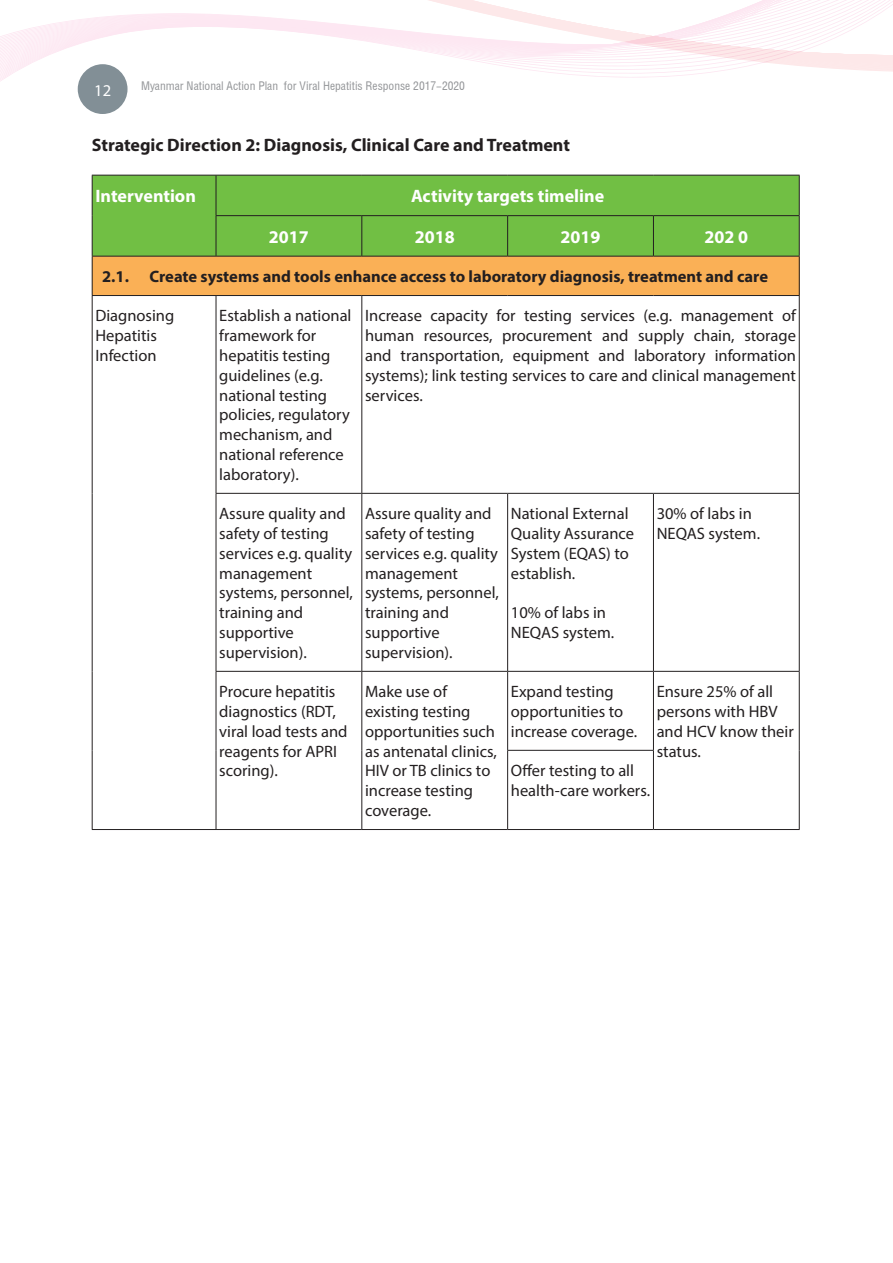
<style>
.page{position:relative;width:893px;height:1263px;background:#fff}
.page>*{position:absolute;margin:0;border:0;box-sizing:border-box;transform-origin:0 0}
.Head2{font:700 18px "Myriad Pro";color:#231f20}
.t1{font:700 18px "Myriad Pro";color:#fff}
.t2{font:16.5px/19.8px "Myriad Pro";color:#231f20}
.t3{font:700 16.5px "Myriad Pro";color:#231f20}
.t4{font:16.5px "Myriad Pro";color:#fff}
.t5{font:12px "Helios Cond";color:#939598}
</style>
<div class="page">
<svg style="left:0;top:17px;width:102px;height:44px;fill:#fdeff6"></svg>
<svg style="left:504px;top:66px;width:389px;height:6px"></svg>
<svg style="left:470px;top:60px;width:423px;height:4px"></svg>
<svg style="left:105px;top:0;width:788px;height:60px"></svg>
<div style="left:78px;top:64px;width:50px;height:50px;background:#828f96;border-radius:50%"></div>
<div style="left:93px;top:176px;width:706px;height:80px;background:#71bf44"></div>
<div style="left:92px;top:256px;width:707px;height:40px;background:#fab056"></div>
<svg style="left:215px;top:296px;width:584px;height:533px"></svg>
<hr style="left:92px;top:257px;width:1px;height:38px;background:#231f20">
<hr style="left:799px;top:257px;width:1px;height:38px;background:#231f20">
<hr style="left:92px;top:295px;width:124px;height:1px;background:#231f20">
<hr style="left:92px;top:296px;width:1px;height:197px;background:#231f20">
<hr style="left:92px;top:493px;width:1px;height:178px;background:#231f20">
<hr style="left:92px;top:671px;width:1px;height:79px;background:#231f20">
<hr style="left:92px;top:750px;width:1px;height:79px;background:#231f20">
<hr style="left:216px;top:295px;width:146px;height:1px;background:#231f20">
<hr style="left:216px;top:296px;width:1px;height:197px;background:#231f20">
<hr style="left:362px;top:295px;width:146px;height:1px;background:#231f20">
<hr style="left:361px;top:296px;width:1px;height:197px;background:#231f20">
<hr style="left:508px;top:295px;width:145px;height:1px;background:#231f20">
<hr style="left:653px;top:295px;width:147px;height:1px;background:#231f20">
<hr style="left:799px;top:296px;width:1px;height:197px;background:#231f20">
<hr style="left:216px;top:493px;width:146px;height:1px;background:#231f20">
<hr style="left:216px;top:494px;width:1px;height:177px;background:#231f20">
<hr style="left:362px;top:493px;width:146px;height:1px;background:#231f20">
<hr style="left:361px;top:494px;width:1px;height:177px;background:#231f20">
<hr style="left:508px;top:493px;width:145px;height:1px;background:#231f20">
<hr style="left:507px;top:494px;width:1px;height:177px;background:#231f20">
<hr style="left:653px;top:493px;width:147px;height:1px;background:#231f20">
<hr style="left:653px;top:494px;width:1px;height:177px;background:#231f20">
<hr style="left:799px;top:494px;width:1px;height:177px;background:#231f20">
<hr style="left:216px;top:671px;width:146px;height:1px;background:#231f20">
<hr style="left:216px;top:672px;width:1px;height:78px;background:#231f20">
<hr style="left:362px;top:671px;width:146px;height:1px;background:#231f20">
<hr style="left:361px;top:672px;width:1px;height:78px;background:#231f20">
<hr style="left:216px;top:750px;width:1px;height:79px;background:#231f20">
<hr style="left:361px;top:750px;width:1px;height:79px;background:#231f20">
<hr style="left:508px;top:671px;width:145px;height:1px;background:#231f20">
<hr style="left:507px;top:672px;width:1px;height:78px;background:#231f20">
<hr style="left:653px;top:671px;width:147px;height:1px;background:#231f20">
<hr style="left:653px;top:672px;width:1px;height:78px;background:#231f20">
<hr style="left:799px;top:672px;width:1px;height:78px;background:#231f20">
<hr style="left:799px;top:750px;width:1px;height:79px;background:#231f20">
<hr style="left:507px;top:750px;width:147px;height:1px;background:#231f20">
<hr style="left:507px;top:751px;width:1px;height:78px;background:#231f20">
<hr style="left:653px;top:751px;width:1px;height:78px;background:#231f20">
<hr style="left:92px;top:829px;width:124px;height:1px;background:#231f20">
<hr style="left:216px;top:829px;width:146px;height:1px;background:#231f20">
<hr style="left:362px;top:829px;width:146px;height:1px;background:#231f20">
<hr style="left:508px;top:829px;width:145px;height:1px;background:#231f20">
<hr style="left:653px;top:829px;width:147px;height:1px;background:#231f20">
<hr style="left:92px;top:175px;width:124px;height:1px;background:#231f20">
<hr style="left:92px;top:176px;width:1px;height:40px;background:#231f20">
<hr style="left:92px;top:216px;width:1px;height:40px;background:#231f20">
<hr style="left:92px;top:256px;width:124px;height:1px;background:#231f20">
<hr style="left:216px;top:175px;width:146px;height:1px;background:#231f20">
<hr style="left:216px;top:176px;width:1px;height:39px;background:#231f20">
<hr style="left:362px;top:175px;width:146px;height:1px;background:#231f20">
<hr style="left:508px;top:175px;width:145px;height:1px;background:#231f20">
<hr style="left:653px;top:175px;width:147px;height:1px;background:#231f20">
<hr style="left:799px;top:176px;width:1px;height:39px;background:#231f20">
<hr style="left:216px;top:215px;width:146px;height:1px;background:#231f20">
<hr style="left:216px;top:216px;width:1px;height:40px;background:#231f20">
<hr style="left:362px;top:215px;width:146px;height:1px;background:#231f20">
<hr style="left:361px;top:216px;width:1px;height:40px;background:#231f20">
<hr style="left:508px;top:215px;width:145px;height:1px;background:#231f20">
<hr style="left:507px;top:216px;width:1px;height:40px;background:#231f20">
<hr style="left:653px;top:215px;width:147px;height:1px;background:#231f20">
<hr style="left:653px;top:216px;width:1px;height:40px;background:#231f20">
<hr style="left:799px;top:216px;width:1px;height:40px;background:#231f20">
<hr style="left:216px;top:256px;width:146px;height:1px;background:#231f20">
<hr style="left:362px;top:256px;width:146px;height:1px;background:#231f20">
<hr style="left:508px;top:256px;width:145px;height:1px;background:#231f20">
<hr style="left:653px;top:256px;width:147px;height:1px;background:#231f20">
<p class="t4" style="left:94px;top:80px;width:18px">12</p>
<p class="t5" style="left:141px;top:79px;width:325px">Myanmar National Action Plan for Viral Hepatitis Response 2017-2020</p>
<p class="Head2" style="left:92px;top:133px;width:480px">Strategic Direction 2: Diagnosis, Clinical Care and Treatment</p>
<p class="t1" style="left:95px;top:184px;width:102px">Intervention</p>
<p class="t1" style="left:411px;top:184px;width:195px">Activity targets timeline</p>
<p class="t1" style="left:269px;top:225px;width:41px">2017</p>
<p class="t1" style="left:415px;top:225px;width:41px">2018</p>
<p class="t1" style="left:561px;top:225px;width:41px">2019</p>
<p class="t1" style="left:705px;top:225px;width:45px">202 0</p>
<p class="t3" style="left:102px;top:266px;width:668px">2.1. Create systems and tools enhance access to laboratory diagnosis, treatment and care</p>
<p class="t2" style="left:95px;top:306px;width:80px">Diagnosing<br>Hepatitis<br>Infection</p>
<p class="t2" style="left:219px;top:306px;width:134px">Establish a national framework for hepatitis testing guidelines (e.g. national testing policies, regulatory mechanism, and national reference laboratory).</p>
<p class="t2" style="left:365px;top:306px;width:432px;text-align:justify">Increase capacity for testing services (e.g. management of human resources, procurement and supply chain, storage and transportation, equipment and laboratory information systems); link testing services to care and clinical management services.</p>
<p class="t2" style="left:219px;top:503px;width:135px">Assure quality and safety of testing services e.g. quality management systems, personnel, training and supportive supervision).</p>
<p class="t2" style="left:365px;top:503px;width:135px">Assure quality and safety of testing services e.g. quality management systems, personnel, training and supportive supervision).</p>
<p class="t2" style="left:511px;top:503px;width:125px">National External<br>Quality Assurance<br>System (EQAS) to establish.</p>
<p class="t2" style="left:657px;top:503px;width:105px">30% of labs in<br>NEQAS system.</p>
<p class="t2" style="left:511px;top:602px;width:105px">10% of labs in<br>NEQAS system.</p>
<p class="t2" style="left:219px;top:681px;width:130px">Procure hepatitis diagnostics (RDT, viral load tests and reagents for APRI scoring).</p>
<p class="t2" style="left:365px;top:681px;width:133px">Make use of existing testing opportunities such as antenatal clinics,<br>HIV or TB clinics to increase testing coverage.</p>
<p class="t2" style="left:511px;top:681px;width:128px">Expand testing opportunities to increase coverage.</p>
<p class="t2" style="left:657px;top:681px;width:139px">Ensure 25% of all persons with HBV and HCV know their status.</p>
<p class="t2" style="left:511px;top:760px;width:141px">Offer testing to all health-care workers.</p>
</div>
